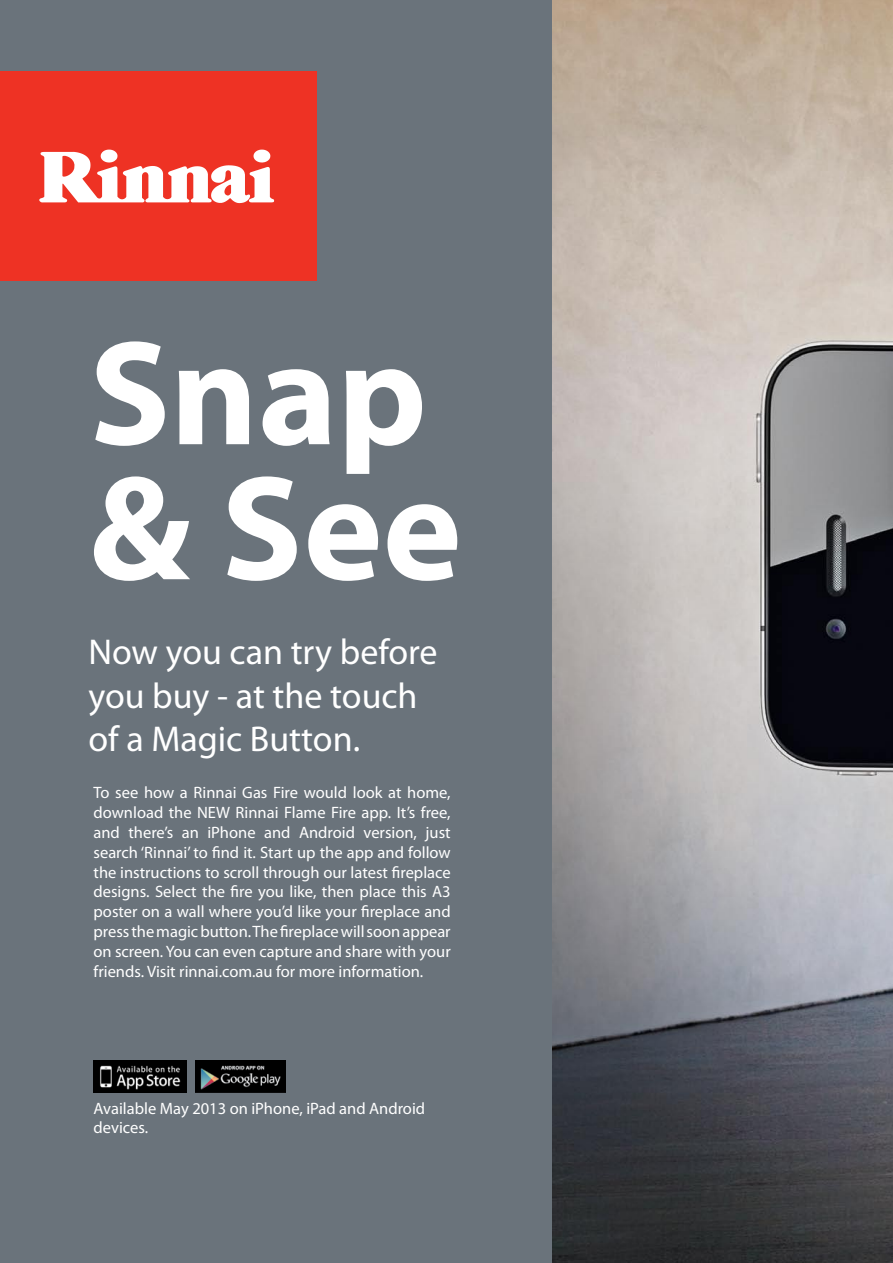
<style>
.page{position:relative;width:893px;height:1263px;background:#6a737b}
.page>*{position:absolute;margin:0;border:0;box-sizing:border-box;transform-origin:0 0}
.t1{font:700 150px/135px "Myriad Pro";color:#fff}
.t2{font:36px/43.5px "Myriad Pro";color:#fff}
.t3{font:16.5px/19.8px "Myriad Pro";color:#fff;text-align:justify}
</style>
<div class="page">
<img style="left:93px;top:1061px;width:93px;height:32px">
<img style="left:196px;top:1061px;width:89px;height:32px">
<img style="left:553px;top:0;width:340px;height:1263px">
<div style="left:0;top:71px;width:317px;height:210px;background:#ee3224"></div>
<img style="left:101px;top:150px;width:165px;height:13px">
<h1 class="t1" style="left:89px;top:321px;width:374px">Snap &amp; See</h1>
<h2 class="t2" style="left:88px;top:630px;width:351px">Now you can try before you buy - at the touch of a Magic Button.</h2>
<p class="t3" style="left:94px;top:783px;width:359px">To see how a Rinnai Gas Fire would look at home, download the NEW Rinnai Flame Fire app. It’s free, and there’s an iPhone and Android version, just search ‘Rinnai’ to find it. Start up the app and follow the instructions to scroll through our latest fireplace designs. Select the fire you like, then place this A3 poster on a wall where you’d like your fireplace and press the magic button. The fireplace will soon appear on screen. You can even capture and share with your friends. Visit rinnai.com.au for more information.</p>
<p class="t3" style="left:94px;top:1098px;width:333px">Available May 2013 on iPhone, iPad and Android devices.</p>
</div>
